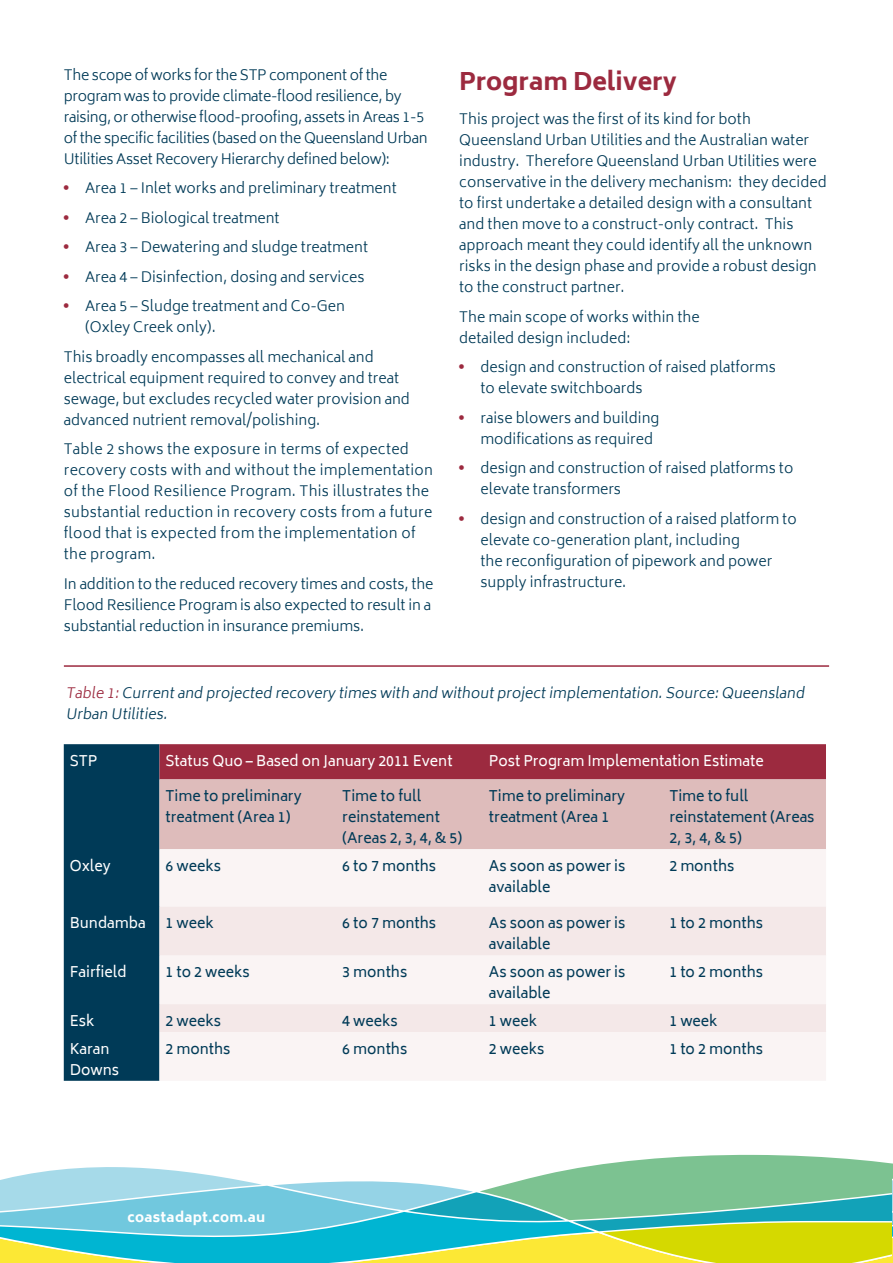
<style>
.page{position:relative;width:893px;height:1263px;background:#fff}
.page>*{position:absolute;margin:0;border:0;box-sizing:border-box;transform-origin:0 0}
.t1{font:800 24px "Biryani";color:#9c2a3f}
.t2{font:300 14.25px/21px "Biryani";color:#003a57}
.t3{font:14.25px/21px "Biryani";color:#003a57}
.t4{font:300 14.25px/21px "Biryani";letter-spacing:.02em;color:#003a57}
.t5{font:300 14.25px/21px "Biryani";letter-spacing:-.02em;color:#003a57}
.t6{font:14.25px/21px "Biryani";color:#fff}
.t7{font:800 13.5px "Biryani";letter-spacing:.02em;color:#fff}
.s1{font-weight:800;color:#9c2a3f}
.s2{color:#9c2a3f}
</style>
<div class="page">
<svg style="left:0;top:1154px;width:893px;height:109px"></svg>
<svg style="left:64px;top:744px;width:762px;height:337px;background:#42334d"></svg>
<div style="left:159px;top:779px;width:667px;height:70px;background:#debcbb"></div>
<div style="left:159px;top:849px;width:667px;height:232px;background:#faf4f4"></div>
<svg style="left:159px;top:906px;width:667px;height:126px;fill:#f4e8e8"></svg>
<hr style="left:64px;top:665px;width:765px;height:2px;background:#9c2a3f">
<p class="t5" style="left:64px;top:64px;width:365px">The scope of works for the STP component of the program was to provide climate-flood resilience, by raising, or otherwise flood-proofing, assets in Areas 1-5 of the specific facilities (based on the Queensland Urban Utilities Asset Recovery Hierarchy defined below):</p>
<p class="t2" style="left:64px;top:178px;width:334px"><span class="s1">•</span> Area 1 – Inlet works and preliminary treatment</p>
<p class="t2" style="left:64px;top:207px;width:217px"><span class="s1">•</span> Area 2 – Biological treatment</p>
<p class="t2" style="left:64px;top:237px;width:306px"><span class="s1">•</span> Area 3 – Dewatering and sludge treatment</p>
<p class="t2" style="left:64px;top:266px;width:302px"><span class="s1">•</span> Area 4 – Disinfection, dosing and services</p>
<p class="t2" style="left:85px;top:296px;width:261px;text-indent:-21px"><span class="s1">•</span> Area 5 – Sludge treatment and Co-Gen (Oxley Creek only).</p>
<p class="t2" style="left:64px;top:346px;width:348px">This broadly encompasses all mechanical and electrical equipment required to convey and treat sewage, but excludes recycled water provision and advanced nutrient removal/polishing.</p>
<p class="t4" style="left:64px;top:439px;width:371px">Table 2 shows the exposure in terms of expected recovery costs with and without the implementation of the Flood Resilience Program. This illustrates the substantial reduction in recovery costs from a future flood that is expected from the implementation of the program.</p>
<p class="t2" style="left:64px;top:573px;width:371px">In addition to the reduced recovery times and costs, the<br>Flood Resilience Program is also expected to result in a substantial reduction in insurance premiums.</p>
<h1 class="t1" style="left:459px;top:68px;width:219px">Program Delivery</h1>
<p class="t2" style="left:459px;top:109px;width:369px">This project was the first of its kind for both Queensland Urban Utilities and the Australian water industry. Therefore Queensland Urban Utilities were conservative in the delivery mechanism: they decided to first undertake a detailed design with a consultant and then move to a construct-only contract. This approach meant they could identify all the unknown risks in the design phase and provide a robust design to the construct partner.</p>
<p class="t2" style="left:459px;top:306px;width:242px">The main scope of works within the detailed design included:</p>
<p class="t2" style="left:480px;top:357px;width:297px;text-indent:-21px"><span class="s1">•</span> design and construction of raised platforms to elevate switchboards</p>
<p class="t2" style="left:480px;top:407px;width:180px;text-indent:-21px"><span class="s1">•</span> raise blowers and building modifications as required</p>
<p class="t2" style="left:480px;top:458px;width:314px;text-indent:-21px"><span class="s1">•</span> design and construction of raised platforms to elevate transformers</p>
<p class="t2" style="left:480px;top:508px;width:318px;text-indent:-21px"><span class="s1">•</span> design and construction of a raised platform to elevate co-generation plant, including<br>the reconfiguration of pipework and power supply infrastructure.</p>
<p class="t2" style="left:66px;top:683px;width:743px"><span class="s2">Table 1:</span>Currentand projected recovery times with and withoutprojectimplementation.Source:Queensland<br>Urban Utilities.</p>
<p class="t6" style="left:70px;top:750px;width:29px">STP</p>
<p class="t6" style="left:165px;top:750px;width:289px">Status Quo – Based on January 2011 Event</p>
<p class="t6" style="left:489px;top:750px;width:276px">Post Program Implementation Estimate</p>
<p class="t3" style="left:165px;top:786px;width:138px">Time to preliminary treatment (Area 1)</p>
<p class="t3" style="left:342px;top:786px;width:122px">Time to full reinstatement (Areas 2, 3, 4, &amp; 5)</p>
<p class="t3" style="left:489px;top:786px;width:138px">Time to preliminary treatment (Area 1</p>
<p class="t3" style="left:669px;top:786px;width:147px">Time to full reinstatement (Areas<br>2, 3, 4, &amp; 5)</p>
<p class="t6" style="left:70px;top:856px;width:42px">Oxley</p>
<p class="t3" style="left:165px;top:856px;width:57px">6 weeks</p>
<p class="t3" style="left:342px;top:856px;width:95px">6 to 7 months</p>
<p class="t3" style="left:489px;top:856px;width:138px">As soon as power is available</p>
<p class="t3" style="left:669px;top:856px;width:67px">2 months</p>
<p class="t6" style="left:70px;top:913px;width:77px">Bundamba</p>
<p class="t3" style="left:165px;top:913px;width:50px">1 week</p>
<p class="t3" style="left:342px;top:913px;width:95px">6 to 7 months</p>
<p class="t3" style="left:489px;top:913px;width:138px">As soon as power is available</p>
<p class="t3" style="left:669px;top:913px;width:95px">1 to 2 months</p>
<p class="t6" style="left:70px;top:962px;width:58px">Fairfield</p>
<p class="t3" style="left:165px;top:962px;width:86px">1 to 2 weeks</p>
<p class="t3" style="left:342px;top:962px;width:67px">3 months</p>
<p class="t3" style="left:489px;top:962px;width:138px">As soon as power is available</p>
<p class="t3" style="left:669px;top:962px;width:95px">1 to 2 months</p>
<p class="t6" style="left:70px;top:1010px;width:26px">Esk</p>
<p class="t3" style="left:165px;top:1010px;width:57px">2 weeks</p>
<p class="t3" style="left:342px;top:1010px;width:57px">4 weeks</p>
<p class="t3" style="left:489px;top:1010px;width:50px">1 week</p>
<p class="t3" style="left:669px;top:1010px;width:50px">1 week</p>
<p class="t6" style="left:70px;top:1038px;width:51px">Karan<br>Downs</p>
<p class="t3" style="left:165px;top:1038px;width:67px">2 months</p>
<p class="t3" style="left:342px;top:1038px;width:67px">6 months</p>
<p class="t3" style="left:489px;top:1038px;width:57px">2 weeks</p>
<p class="t3" style="left:669px;top:1038px;width:95px">1 to 2 months</p>
<p class="t7" style="left:128px;top:1209px;width:139px">coastadapt.com.au</p>
</div>
